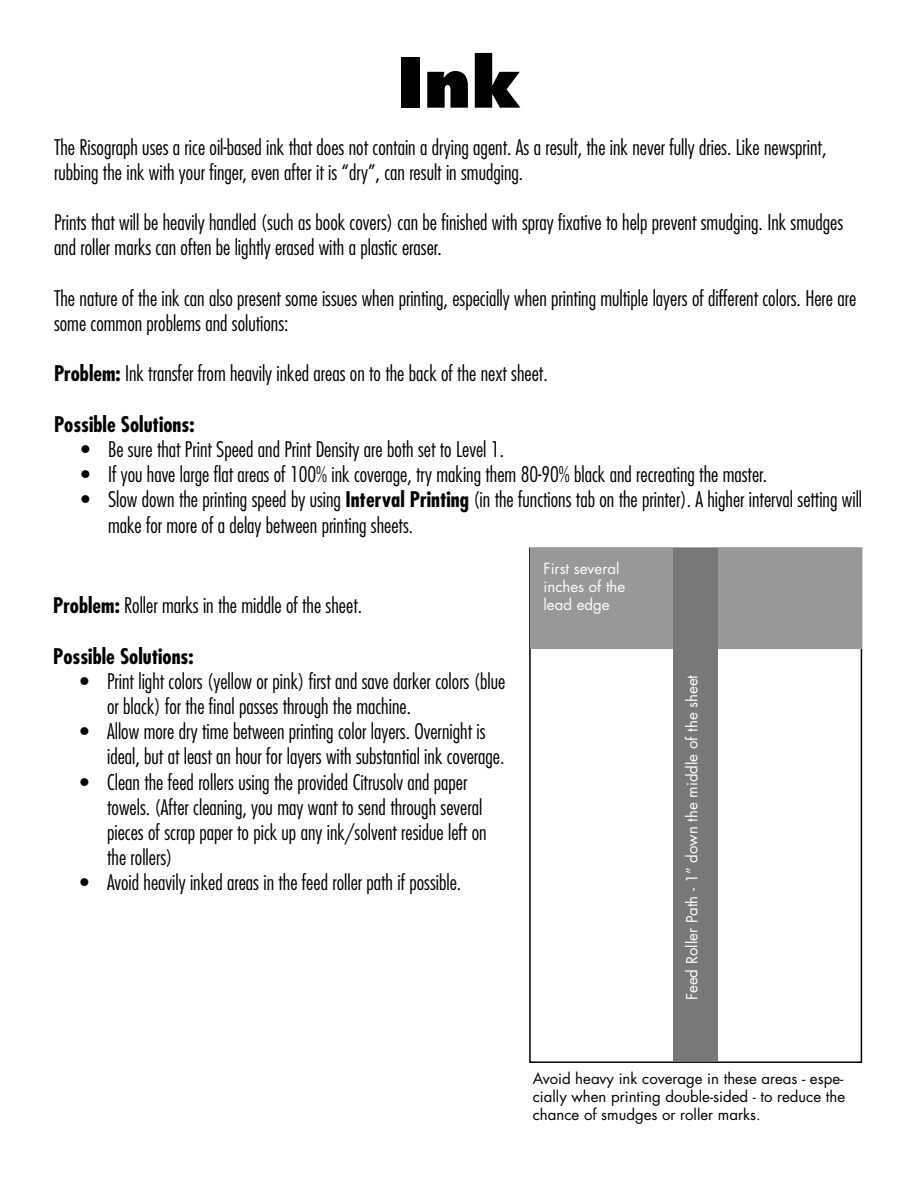
<style>
.page{position:relative;width:918px;height:1188px;background:#fff}
.page>*{position:absolute;margin:0;border:0;box-sizing:border-box;transform-origin:0 0}
.t1{font:800 67.5px "Futura";color:#000}
.t2{font:300 condensed 21px/25.2px "Futura";color:#000}
.t3{font:700 condensed 21px "Futura";color:#000}
.t4{font:15px/18px "Futura";color:#000}
.t5{font:15px/18px "Futura";color:#fff}
.s1{font-weight:700}
</style>
<div class="page">
<div style="left:529px;top:548px;width:333px;height:515px;border:2px solid #000"></div>
<div style="left:530px;top:549px;width:331px;height:100px;background:#989899"></div>
<div style="left:674px;top:549px;width:44px;height:512px;background:#777878"></div>
<h1 class="t1" style="left:397px;top:40px;width:126px">Ink</h1>
<p class="t2" style="left:54px;top:134px;width:774px">The Risograph uses a rice oil-based ink that does not contain a drying agent. As a result, the ink never fully dries. Like newsprint, rubbing the ink with your finger, even after it is “dry”, can result in smudging.</p>
<p class="t2" style="left:54px;top:210px;width:791px">Prints that will be heavily handled (such as book covers) can be finished with spray fixative to help prevent smudging. Ink smudges and roller marks can often be lightly erased with a plastic eraser.</p>
<p class="t2" style="left:54px;top:285px;width:804px">The nature of the ink can also present some issues when printing, especially when printing multiple layers of different colors. Here are some common problems and solutions:</p>
<p class="t2" style="left:54px;top:361px;width:495px"><span class="s1">Problem:</span> Ink transfer from heavily inked areas on to the back of the next sheet.</p>
<p class="t3" style="left:54px;top:411px;width:142px">Possible Solutions:</p>
<p class="t2" style="left:81px;top:437px;width:425px">• Be sure that Print Speed and Print Density are both set to Level 1.</p>
<p class="t2" style="left:81px;top:462px;width:688px">• If you have large flat areas of 100% ink coverage, try making them 80-90% black and recreating the master.</p>
<p class="t2" style="left:108px;top:487px;width:756px;text-indent:-27px">• Slow down the printing speed by using <span class="s1">Interval Printing</span> (in the functions tab on the printer). A higher interval setting will make for more of a delay between printing sheets.</p>
<p class="t2" style="left:53px;top:593px;width:311px"><span class="s1">Problem:</span> Roller marks in the middle of the sheet.</p>
<p class="t3" style="left:53px;top:643px;width:142px">Possible Solutions:</p>
<p class="t2" style="left:107px;top:668px;width:400px;text-indent:-27px">• Print light colors (yellow or pink) first and save darker colors (blue or black) for the final passes through the machine.</p>
<p class="t2" style="left:107px;top:719px;width:399px;text-indent:-27px">• Allow more dry time between printing color layers. Overnight is ideal, but at least an hour for layers with substantial ink coverage.</p>
<p class="t2" style="left:107px;top:769px;width:381px;text-indent:-27px">• Clean the feed rollers using the provided Citrusolv and paper towels. (After cleaning, you may want to send through several pieces of scrap paper to pick up any ink/solvent residue left on the rollers)</p>
<p class="t2" style="left:80px;top:870px;width:383px">• Avoid heavily inked areas in the feed roller path if possible.</p>
<p class="t5" style="left:544px;top:560px;width:83px">First several inches of the lead edge</p>
<p class="t5" style="left:683px;top:1000px;width:327px;rotate:-90deg">Feed Roller Path - 1” down the middle of the sheet</p>
<p class="t4" style="left:533px;top:1070px;width:314px">Avoid heavy ink coverage in these areas - espe&shy;cially when printing double-sided - to reduce the chance of smudges or roller marks.</p>
</div>
